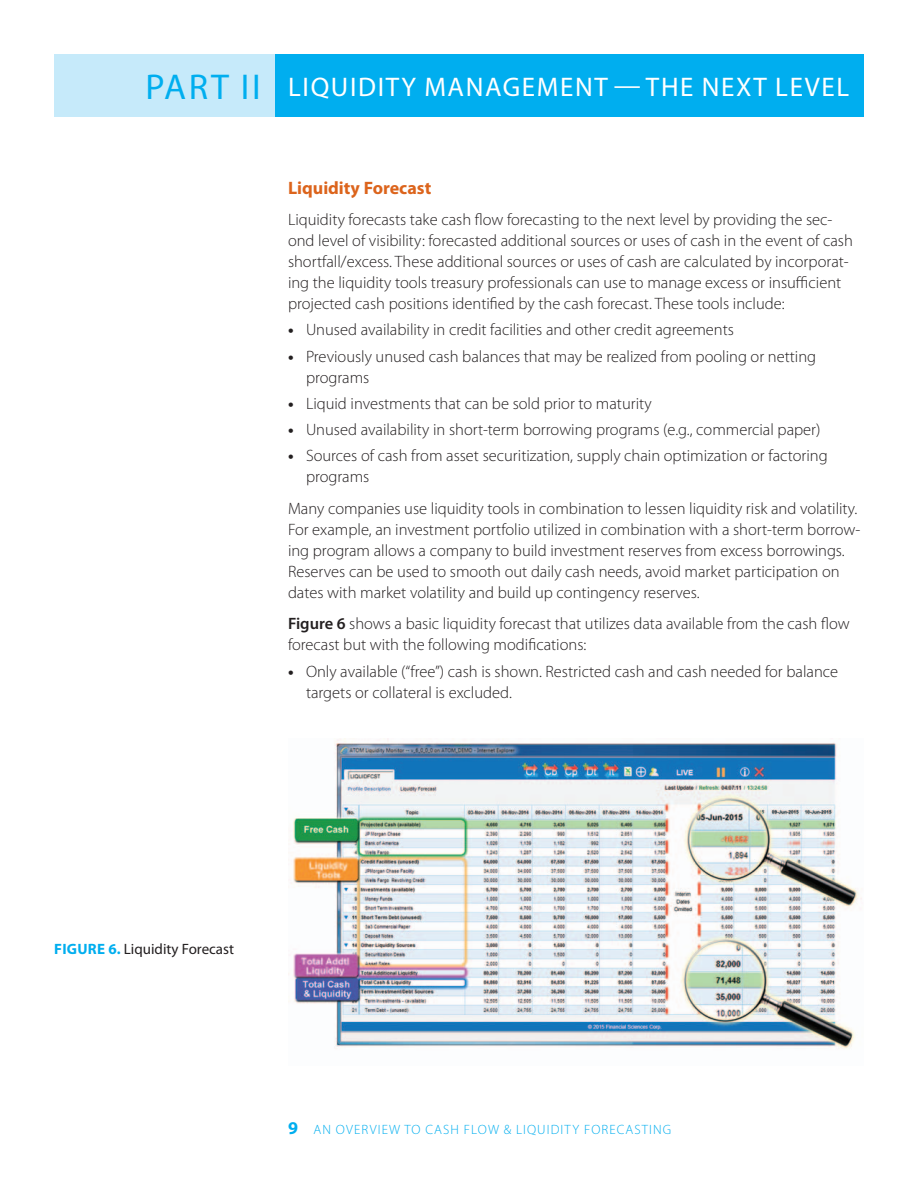
<style>
.page{position:relative;width:918px;height:1188px;background:#fff}
.page>*{position:absolute;margin:0;border:0;box-sizing:border-box;transform-origin:0 0}
.PN{font:36px "Myriad Pro";letter-spacing:.07em;color:#00aeef}
.PT{font:27px "Myriad Pro";letter-spacing:.06em;color:#fff}
.H1{font:700 18px "Myriad Pro";color:#dc641c}
.Text{font:300 16.5px/21px "Myriad Pro";color:#231f20}
.FL{font:15px "Myriad Pro";color:#231f20}
.t1{font:300 13.5px "Myriad Pro";letter-spacing:.08em;color:#00aeef}
.s1{font-weight:700}
.s2{font-weight:600}
.s3{font-weight:700;color:#00aeef}
.s4{font-weight:700;font-size:18px}
</style>
<div class="page">
<div style="left:274px;top:54px;width:590px;height:63px;background:#00aeef"></div>
<div style="left:54px;top:54px;width:220px;height:63px;background:#c6eafa"></div>
<img style="left:288px;top:739px;width:574px;height:310px">
<p class="PN" style="left:146px;top:67px;width:116px">PART II</p>
<p class="PT" style="left:288px;top:72px;width:562px">LIQUIDITY MANAGEMENT — THE NEXT LEVEL</p>
<p class="H1" style="left:288px;top:177px;width:145px">Liquidity Forecast</p>
<p class="Text" style="left:288px;top:209px;width:566px">Liquidity forecasts take cash flow forecasting to the next level by providing the sec&shy;ond level of visibility: forecasted additional sources or uses of cash in the event of cash shortfall/excess. These additional sources or uses of cash are calculated by incorporat&shy;ing the liquidity tools treasury professionals can use to manage excess or insufficient projected cash positions identified by the cash forecast. These tools include:</p>
<p class="Text" style="left:288px;top:320px;width:448px"><span class="s1">•</span> Unused availability in credit facilities and other credit agreements</p>
<p class="Text" style="left:306px;top:346px;width:512px;text-indent:-18px"><span class="s1">•</span> Previously unused cash balances that may be realized from pooling or netting programs</p>
<p class="Text" style="left:288px;top:393px;width:365px"><span class="s1">•</span> Liquid investments that can be sold prior to maturity</p>
<p class="Text" style="left:288px;top:419px;width:534px"><span class="s1">•</span> Unused availability in short-term borrowing programs (e.g., commercial paper)</p>
<p class="Text" style="left:306px;top:446px;width:523px;text-indent:-18px"><span class="s1">•</span> Sources of cash from asset securitization, supply chain optimization or factoring programs</p>
<p class="Text" style="left:288px;top:498px;width:574px">Many companies use liquidity tools in combination to lessen liquidity risk and volatility.<br>For example, an investment portfolio utilized in combination with a short-term borrow&shy;ing program allows a company to build investment reserves from excess borrowings.<br>Reserves can be used to smooth out daily cash needs, avoid market participation on dates with market volatility and build up contingency reserves.</p>
<p class="Text" style="left:288px;top:614px;width:563px"><span class="s2">Figure 6</span> shows a basic liquidity forecast that utilizes data available from the cash flow forecast but with the following modifications:</p>
<p class="Text" style="left:306px;top:661px;width:534px;text-indent:-18px"><span class="s1">•</span> Only available (“free”) cash is shown. Restricted cash and cash needed for balance targets or collateral is excluded.</p>
<p class="FL" style="left:54px;top:941px;width:181px"><span class="s3">FIGURE 6.</span> Liquidity Forecast</p>
<p class="t1" style="left:288px;top:1122px;width:385px"><span class="s4">9</span> AN OVERVIEW TO CASH FLOW &amp; LIQUIDITY FORECASTING</p>
</div>
